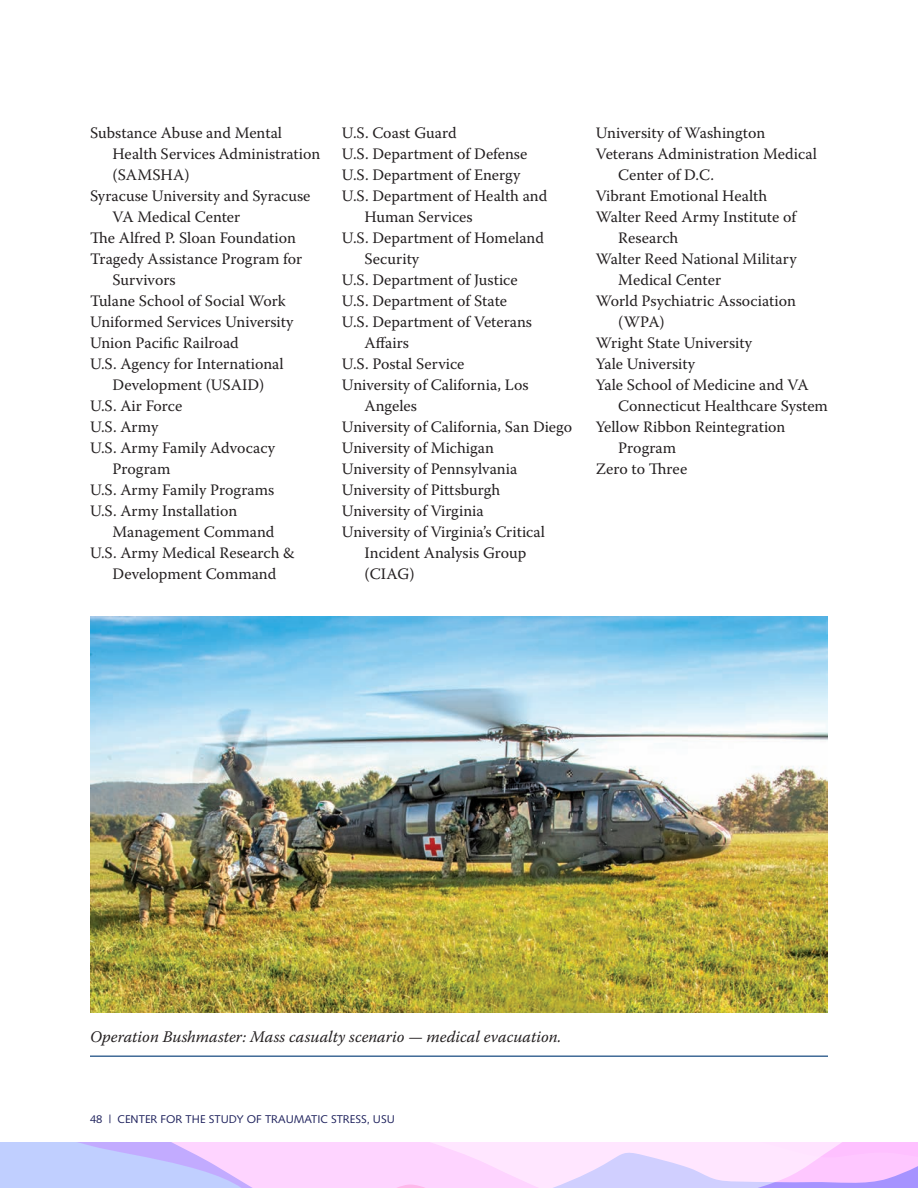
<style>
.page{position:relative;width:918px;height:1188px;background:#fff}
.page>*{position:absolute;margin:0;border:0;box-sizing:border-box;transform-origin:0 0}
.t1{font:italic 16.2px "Warnock Pro";color:#231f20}
.Publications_10_12{font:15.9px/21px "Warnock Pro";color:#231f20}
.t2{font:11.25px "Syntax LT Std";color:#1f225d}
</style>
<div class="page">
<svg style="left:0;top:1142px;width:918px;height:46px;background:#e9d2fe"></svg>
<img style="left:90px;top:617px;width:738px;height:396px">
<hr style="left:90px;top:1056px;width:738px;height:1px;background:#013874">
<p class="Publications_10_12" style="left:112px;top:122px;width:209px;text-indent:-22px">Substance Abuse and Mental<br>Health Services Administration (SAMSHA)</p>
<p class="Publications_10_12" style="left:112px;top:185px;width:200px;text-indent:-22px">Syracuse University and Syracuse<br>VA Medical Center</p>
<p class="Publications_10_12" style="left:90px;top:227px;width:207px">The Alfred P. Sloan Foundation</p>
<p class="Publications_10_12" style="left:112px;top:248px;width:191px;text-indent:-22px">Tragedy Assistance Program for<br>Survivors</p>
<p class="Publications_10_12" style="left:90px;top:290px;width:197px">Tulane School of Social Work</p>
<p class="Publications_10_12" style="left:90px;top:311px;width:205px">Uniformed Services University</p>
<p class="Publications_10_12" style="left:90px;top:332px;width:150px">Union Pacific Railroad</p>
<p class="Publications_10_12" style="left:90px;top:353px;width:195px;text-align:center">U.S. Agency for International<br>Development (USAID)</p>
<p class="Publications_10_12" style="left:90px;top:395px;width:94px">U.S. Air Force</p>
<p class="Publications_10_12" style="left:90px;top:416px;width:70px">U.S. Army</p>
<p class="Publications_10_12" style="left:112px;top:437px;width:164px;text-indent:-22px">U.S. Army Family Advocacy<br>Program</p>
<p class="Publications_10_12" style="left:90px;top:479px;width:186px">U.S. Army Family Programs</p>
<p class="Publications_10_12" style="left:112px;top:500px;width:163px;text-indent:-22px">U.S. Army Installation<br>Management Command</p>
<p class="Publications_10_12" style="left:90px;top:542px;width:206px;text-align:center">U.S. Army Medical Research &amp;<br>Development Command</p>
<p class="Publications_10_12" style="left:342px;top:122px;width:116px">U.S. Coast Guard</p>
<p class="Publications_10_12" style="left:342px;top:143px;width:187px">U.S. Department of Defense</p>
<p class="Publications_10_12" style="left:342px;top:164px;width:180px">U.S. Department of Energy</p>
<p class="Publications_10_12" style="left:364px;top:185px;width:184px;text-indent:-22px">U.S. Department of Health and<br>Human Services</p>
<p class="Publications_10_12" style="left:364px;top:227px;width:181px;text-indent:-22px">U.S. Department of Homeland<br>Security</p>
<p class="Publications_10_12" style="left:342px;top:269px;width:177px">U.S. Department of Justice</p>
<p class="Publications_10_12" style="left:342px;top:290px;width:167px">U.S. Department of State</p>
<p class="Publications_10_12" style="left:364px;top:311px;width:169px;text-indent:-22px">U.S. Department of Veterans<br>Affairs</p>
<p class="Publications_10_12" style="left:342px;top:353px;width:124px">U.S. Postal Service</p>
<p class="Publications_10_12" style="left:364px;top:374px;width:166px;text-indent:-22px">University of California, Los<br>Angeles</p>
<p class="Publications_10_12" style="left:342px;top:416px;width:232px">University of California, San Diego</p>
<p class="Publications_10_12" style="left:342px;top:437px;width:153px">University of Michigan</p>
<p class="Publications_10_12" style="left:342px;top:458px;width:177px">University of Pennsylvania</p>
<p class="Publications_10_12" style="left:342px;top:479px;width:160px">University of Pittsburgh</p>
<p class="Publications_10_12" style="left:342px;top:500px;width:143px">University of Virginia</p>
<p class="Publications_10_12" style="left:364px;top:521px;width:182px;text-indent:-22px">University of Virginia’s Critical<br>Incident Analysis Group (CIAG)</p>
<p class="Publications_10_12" style="left:596px;top:122px;width:171px">University of Washington</p>
<p class="Publications_10_12" style="left:618px;top:143px;width:200px;text-indent:-22px">Veterans Administration Medical<br>Center of D.C.</p>
<p class="Publications_10_12" style="left:596px;top:185px;width:173px">Vibrant Emotional Health</p>
<p class="Publications_10_12" style="left:618px;top:206px;width:179px;text-indent:-22px">Walter Reed Army Institute of<br>Research</p>
<p class="Publications_10_12" style="left:618px;top:248px;width:180px;text-indent:-22px">Walter Reed National Military<br>Medical Center</p>
<p class="Publications_10_12" style="left:618px;top:290px;width:179px;text-indent:-22px">World Psychiatric Association (WPA)</p>
<p class="Publications_10_12" style="left:596px;top:332px;width:158px">Wright State University</p>
<p class="Publications_10_12" style="left:596px;top:353px;width:101px">Yale University</p>
<p class="Publications_10_12" style="left:618px;top:374px;width:211px;text-indent:-22px">Yale School of Medicine and VA<br>Connecticut Healthcare System</p>
<p class="Publications_10_12" style="left:618px;top:416px;width:169px;text-indent:-22px">Yellow Ribbon Reintegration<br>Program</p>
<p class="Publications_10_12" style="left:596px;top:458px;width:93px">Zero to Three</p>
<p class="t1" style="left:90px;top:1027px;width:473px">Operation Bushmaster: Mass casualty scenario — medical evacuation.</p>
<p class="t2" style="left:90px;top:1112px;width:306px">48 | CENTER FOR THE STUDY OF TRAUMATIC STRESS, USU</p>
</div>
